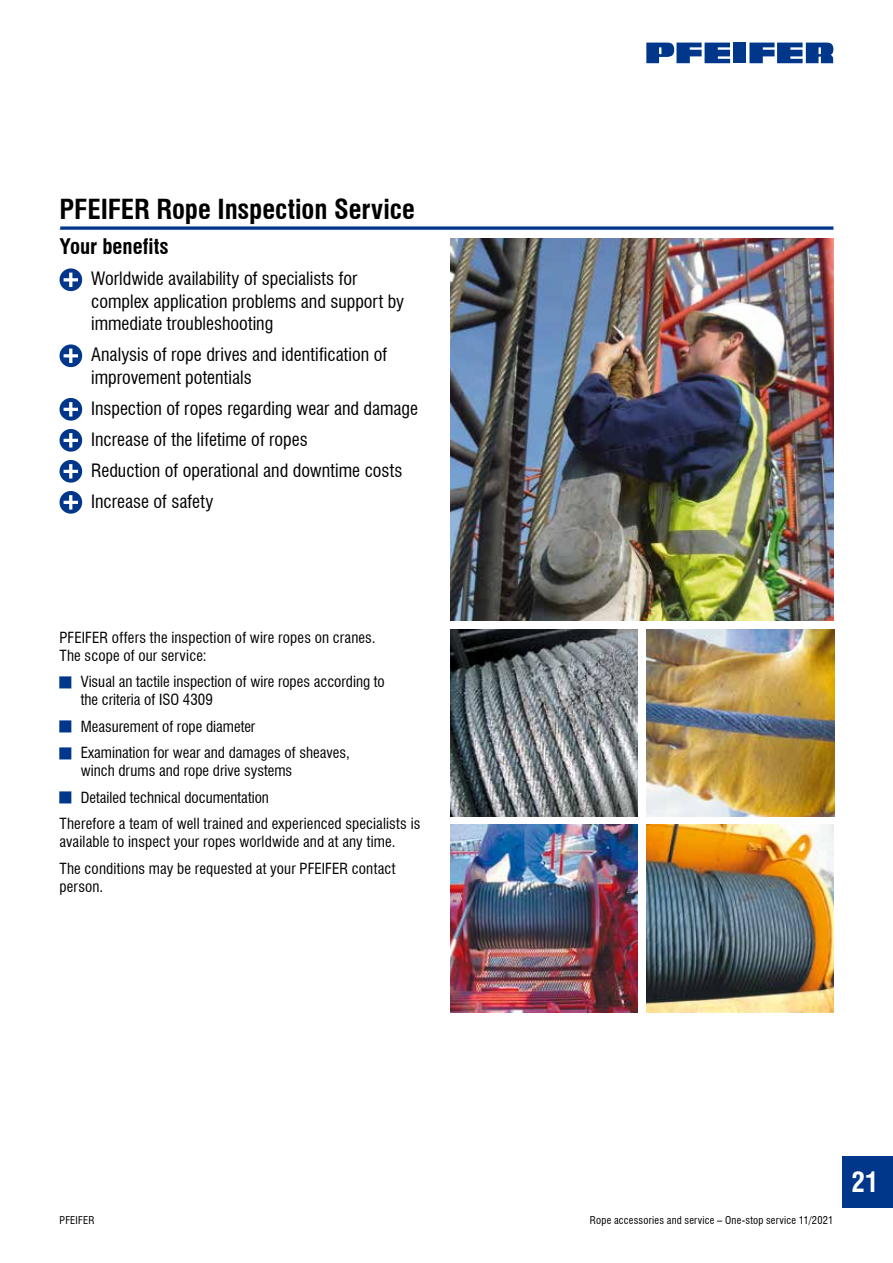
<style>
.page{position:relative;width:893px;height:1263px;background:#fff}
.page>*{position:absolute;margin:0;border:0;box-sizing:border-box;transform-origin:0 0}
.t1{font:700 condensed 27px "Swiss 721 BT";color:#000}
.t2{font:700 condensed 27px "Swiss 721 BT";color:#fff}
.t3{font:700 condensed 21px "Swiss 721 BT";color:#000}
.t4{font:condensed 18px/22.5px "Swiss 721 BT";color:#000}
.t5{font:condensed 15px/18px "Swiss 721 BT";letter-spacing:.005em;color:#000}
.t6{font:condensed 10.5px "Swiss 721 BT";letter-spacing:.025em;color:#000}
</style>
<div class="page">
<hr style="left:60px;top:226px;width:773px;height:3px;background:#00378b">
<hr style="left:60px;top:230px;width:773px;height:1px;background:#00378b">
<img style="left:451px;top:238px;width:382px;height:383px">
<img style="left:451px;top:629px;width:187px;height:187px">
<img style="left:451px;top:825px;width:187px;height:187px">
<img style="left:646px;top:825px;width:187px;height:187px">
<img style="left:647px;top:629px;width:187px;height:187px">
<div style="left:842px;top:1157px;width:51px;height:51px;background:#00378b"></div>
<div style="left:733px;top:43px;width:13px;height:20px;background:#00378b"></div>
<svg style="left:749px;top:43px;width:84px;height:20px;background:#315ea1"></svg>
<svg style="left:646px;top:43px;width:84px;height:20px"></svg>
<svg style="left:60px;top:268px;width:23px;height:23px"></svg>
<svg style="left:60px;top:344px;width:23px;height:23px"></svg>
<svg style="left:60px;top:398px;width:23px;height:23px"></svg>
<svg style="left:60px;top:429px;width:23px;height:23px"></svg>
<svg style="left:60px;top:460px;width:23px;height:23px"></svg>
<svg style="left:60px;top:491px;width:23px;height:23px"></svg>
<h1 class="t1" style="left:60px;top:192px;width:466px">Inspection of ropes and rope drive systems</h1>
<h1 class="t1" style="left:59px;top:193px;width:357px">PFEIFER Rope Inspection Service</h1>
<h2 class="t3" style="left:60px;top:234px;width:111px">Your benefits</h2>
<p class="t4" style="left:91px;top:267px;width:314px">Worldwide availability of specialists for complex application problems and support by immediate troubleshooting</p>
<p class="t4" style="left:91px;top:343px;width:298px">Analysis of rope drives and identification of improvement potentials</p>
<p class="t4" style="left:91px;top:393px;width:328px;line-height:31px">Inspection of ropes regarding wear and damage Increase of the lifetime of ropes<br>Reduction of operational and downtime costs Increase of safety</p>
<p class="t5" style="left:60px;top:628px;width:318px">PFEIFER offers the inspection of wire ropes on cranes.<br>The scope of our service:</p>
<p class="t5" style="left:81px;top:673px;width:306px">Visual an tactile inspection of wire ropes according to the criteria of ISO 4309</p>
<p class="t5" style="left:81px;top:713px;width:271px;line-height:26.5px">Measurement of rope diameter<br>Examination for wear and damages of sheaves,</p>
<p class="t5" style="left:81px;top:762px;width:213px">winch drums and rope drive systems</p>
<p class="t5" style="left:81px;top:788px;width:190px">Detailed technical documentation</p>
<p class="t5" style="left:60px;top:815px;width:362px">Therefore a team of well trained and experienced specialists is</p>
<p class="t5" style="left:60px;top:829px;width:337px;line-height:26.5px">available to inspect your ropes worldwide and at any time.<br>The conditions may be requested at your PFEIFER contact</p>
<p class="t5" style="left:60px;top:877px;width:45px">person.</p>
<p class="t6" style="left:60px;top:1214px;width:36px">PFEIFER</p>
<p class="t6" style="left:590px;top:1214px;width:245px">Rope accessories and service – One-stop service 11/2021</p>
<h1 class="t2" style="left:852px;top:1166px;width:28px">21</h1>
</div>
